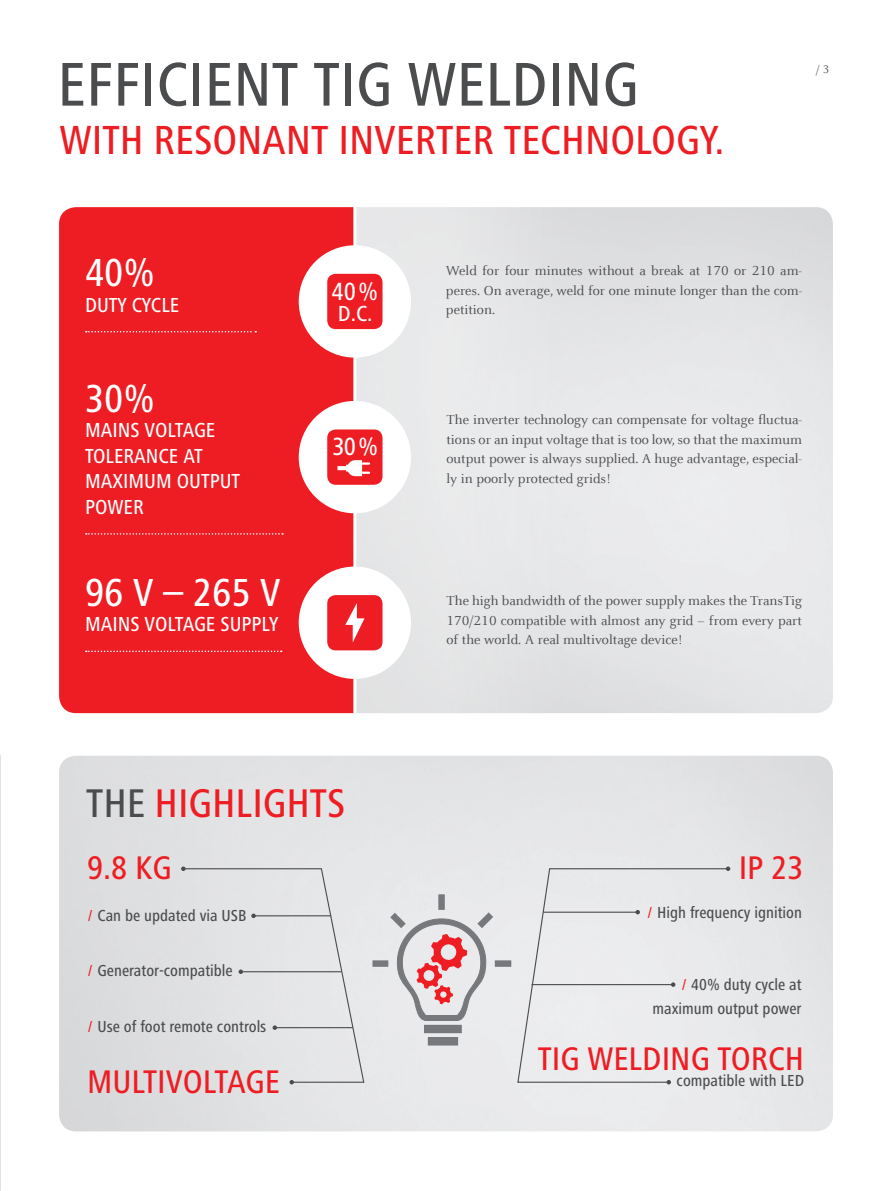
<style>
.page{position:relative;width:893px;height:1191px;background:#fff}
.page>*{position:absolute;margin:0;border:0;box-sizing:border-box;transform-origin:0 0}
.t1{font:500 condensed 63.9px "Frutiger Next LTW1 G";color:#4b4c4d}
.t2{font:500 condensed 42px "Frutiger Next LTW1 G";color:#ee1d23}
.t3{font:500 condensed 41.4px "Frutiger Next LTW1 G";color:#ee1d23}
.t4{font:500 condensed 40.5px "Frutiger Next LTW1 G";color:#fff}
.t5{font:500 condensed 33.9px "Frutiger Next LTW1 G";color:#ee1d23}
.t6{font:500 condensed 25.8px "Frutiger Next LTW1 G";color:#fff}
.t7{font:500 condensed 22.5px "Frutiger Next LTW1 G";color:#fff}
.t8{font:500 condensed 21px/25.5px "Frutiger Next LTW1 G";color:#fff}
.t9{font:500 condensed 16.5px/24px "Frutiger Next LTW1 G";color:#4b4c4d;text-align:right}
.t10{font:14.25px/19.5px "Celeste Offc Pro";color:#4b4c4d;text-align:justify}
.t11{font:12px "Celeste Offc Pro";color:#4b4c4d}
.s1{color:#4b4c4d}
.s2{color:#ee1d23}
</style>
<div class="page">
<img style="left:0;top:754px;width:1px;height:437px">
<div style="left:356px;top:207px;width:210px;height:506px;background:#e7e8e9"></div>
<div style="left:59px;top:207px;width:294px;height:506px;background:#ee1d23"></div>
<div style="left:302px;top:248px;width:106px;height:106px;background:#fff;border-radius:50%"></div>
<div style="left:299px;top:245px;width:112px;height:112px;border:6px solid #fff;border-radius:50%"></div>
<div style="left:327px;top:274px;width:55px;height:55px;background:#ee1d23;border-radius:9px"></div>
<div style="left:302px;top:404px;width:106px;height:106px;background:#fff;border-radius:50%"></div>
<div style="left:299px;top:401px;width:112px;height:112px;border:6px solid #fff;border-radius:50%"></div>
<div style="left:327px;top:429px;width:55px;height:56px;background:#ee1d23;border-radius:9px"></div>
<div style="left:302px;top:569px;width:106px;height:107px;background:#fff;border-radius:50%"></div>
<div style="left:299px;top:566px;width:112px;height:113px;border:6px solid #fff;border-radius:50%"></div>
<div style="left:327px;top:595px;width:55px;height:55px;background:#ee1d23;border-radius:9px"></div>
<svg style="left:345px;top:603px;width:19px;height:39px"></svg>
<svg style="left:337px;top:460px;width:33px;height:16px"></svg>
<div style="left:181px;top:866px;width:184px;height:218px;background:#e3e4e5"></div>
<div style="left:517px;top:867px;width:212px;height:216px;background:#eaebec"></div>
<svg style="left:726px;top:866px;width:4px;height:5px"></svg>
<svg style="left:666px;top:1080px;width:5px;height:4px"></svg>
<hr style="left:531px;top:984px;width:142px;height:1px;background:#4b4c4d">
<svg style="left:671px;top:982px;width:4px;height:5px"></svg>
<div style="left:425px;top:1025px;width:36px;height:7px;background:#76787b"></div>
<div style="left:424px;top:1025px;width:38px;height:8px;border:1px solid #76787b"></div>
<div style="left:428px;top:1037px;width:30px;height:8px;background:#76787b"></div>
<svg style="left:372px;top:894px;width:139px;height:127px;background:#dbcdcf"></svg>
<svg style="left:86px;top:331px;width:170px;height:1px"></svg>
<svg style="left:86px;top:533px;width:197px;height:1px"></svg>
<svg style="left:86px;top:650px;width:196px;height:2px"></svg>
<h1 class="t1" style="left:57px;top:48px;width:583px">EFFICIENT TIG WELDING</h1>
<h2 class="t2" style="left:59px;top:116px;width:667px">WITH RESONANT INVERTER TECHNOLOGY.</h2>
<p class="t11" style="left:816px;top:61px;width:14px">/ 3</p>
<h3 class="t4" style="left:85px;top:249px;width:72px">40%</h3>
<h3 class="t8" style="left:85px;top:292px;width:96px">DUTY CYCLE</h3>
<h3 class="t4" style="left:85px;top:375px;width:72px">30%</h3>
<h3 class="t8" style="left:85px;top:417px;width:157px">MAINS VOLTAGE<br>TOLERANCE AT<br>MAXIMUM OUTPUT<br>POWER</h3>
<h3 class="t4" style="left:85px;top:569px;width:197px">96 V – 265 V</h3>
<h3 class="t8" style="left:85px;top:611px;width:195px">MAINS VOLTAGE SUPPLY</h3>
<h3 class="t6" style="left:332px;top:276px;width:48px">40%</h3>
<h3 class="t7" style="left:338px;top:300px;width:36px">D.C.</h3>
<h3 class="t6" style="left:333px;top:432px;width:47px">30%</h3>
<p class="t10" style="left:446px;top:261px;width:358px">Weld for four minutes without a break at 170 or 210 am&shy;peres. On average, weld for one minute longer than the com&shy;petition.</p>
<p class="t10" style="left:446px;top:410px;width:357px">The inverter technology can compensate for voltage fluctua&shy;tions or an input voltage that is too low, so that the maximum output power is always supplied. A huge advantage, especial&shy;ly in poorly protected grids!</p>
<p class="t10" style="left:446px;top:591px;width:357px">The high bandwidth of the power supply makes the TransTig 170/210 compatible with almost any grid – from every part of the world. A real multivoltage device!</p>
<h3 class="t3" style="left:86px;top:779px;width:260px"><span class="s1">THE</span> HIGHLIGHTS</h3>
<h3 class="t5" style="left:87px;top:848px;width:86px">9.8 KG</h3>
<p class="t9" style="left:88px;top:903px;width:160px"><span class="s2">/</span> Can be updated via USB</p>
<p class="t9" style="left:88px;top:958px;width:146px"><span class="s2">/</span> Generator-compatible</p>
<p class="t9" style="left:88px;top:1014px;width:180px"><span class="s2">/</span> Use of foot remote controls</p>
<h3 class="t5" style="left:87px;top:1062px;width:194px">MULTIVOLTAGE</h3>
<h3 class="t5" style="left:739px;top:848px;width:66px">IP 23</h3>
<p class="t9" style="left:648px;top:900px;width:156px"><span class="s2">/</span> High frequency ignition</p>
<p class="t9" style="left:652px;top:973px;width:151px"><span class="s2">/</span> 40% duty cycle at maximum output power</p>
<h3 class="t5" style="left:538px;top:1039px;width:268px">TIG WELDING TORCH</h3>
<p class="t9" style="left:677px;top:1068px;width:129px">compatible with LED</p>
</div>
